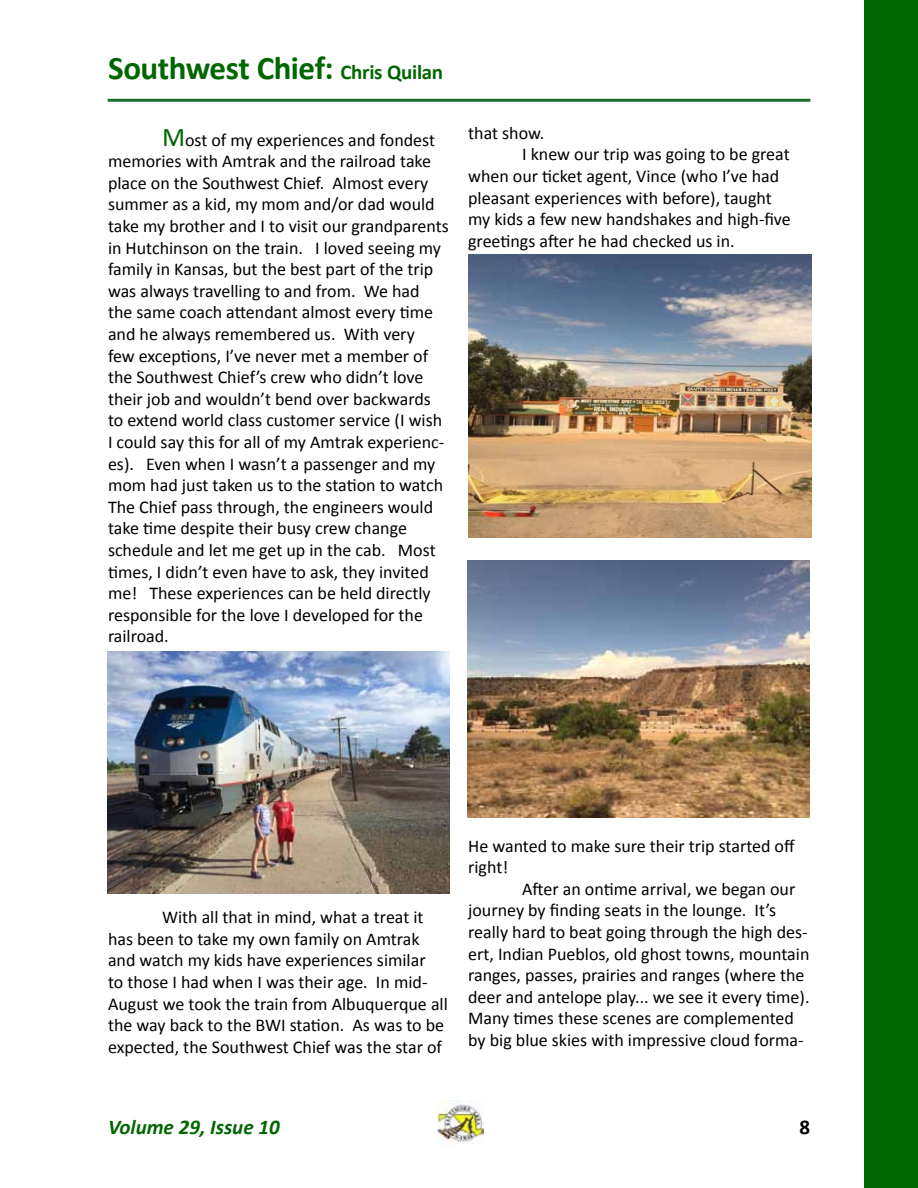
<style>
.page{position:relative;width:918px;height:1188px;background:#fff}
.page>*{position:absolute;margin:0;border:0;box-sizing:border-box;transform-origin:0 0}
.t1{font:700 33px "Calibri";letter-spacing:-.015em;color:#060}
.t2{font:italic 700 21px "Calibri";color:#060}
.t3{font:700 21px "Calibri";color:#000}
.t4{font:18px/21.6px "Calibri";color:#000}
.s1{font-size:21px}
.s2{font-size:27px;color:#060}
</style>
<div class="page">
<div style="left:864px;top:0;width:54px;height:1188px;background:#060"></div>
<img style="left:438px;top:1101px;width:45px;height:44px">
<hr style="left:108px;top:99px;width:702px;height:3px;background:#1c6e2b">
<img style="left:108px;top:651px;width:342px;height:242px">
<img style="left:468px;top:561px;width:342px;height:256px">
<img style="left:468px;top:255px;width:344px;height:282px">
<h1 class="t1" style="left:108px;top:47px;width:337px">Southwest Chief: <span class="s1">Chris Quilan</span></h1>
<p class="t4" style="left:108px;top:129px;width:342px;text-indent:54px"><span class="s2">M</span>ost of my experiences and fondest memories with Amtrak and the railroad take place on the Southwest Chief. Almost every summer as a kid, my mom and/or dad would take my brother and I to visit our grandparents in Hutchinson on the train. I loved seeing my family in Kansas, but the best part of the trip was always travelling to and from. We had<br>the same coach attendant almost every time and he always remembered us. With very<br>few exceptions, I’ve never met a member of the Southwest Chief’s crew who didn’t love their job and wouldn’t bend over backwards to extend world class customer service (I wish I could say this for all of my Amtrak experienc&shy;es). Even when I wasn’t a passenger and my mom had just taken us to the station to watch The Chief pass through, the engineers would take time despite their busy crew change schedule and let me get up in the cab. Most times, I didn’t even have to ask, they invited me! These experiences can be held directly responsible for the love I developed for the railroad.</p>
<p class="t4" style="left:468px;top:122px;width:78px">that show.</p>
<p class="t4" style="left:522px;top:144px;width:269px">I knew our trip was going to be great</p>
<p class="t4" style="left:468px;top:165px;width:313px">when our ticket agent, Vince (who I’ve had</p>
<p class="t4" style="left:468px;top:187px;width:305px">pleasant experiences with before), taught</p>
<p class="t4" style="left:468px;top:208px;width:324px">my kids a few new handshakes and high-five</p>
<p class="t4" style="left:468px;top:230px;width:268px">greetings after he had checked us in.</p>
<p class="t4" style="left:108px;top:906px;width:341px;text-indent:54px">With all that in mind, what a treat it has been to take my own family on Amtrak and watch my kids have experiences similar<br>to those I had when I was their age. In mid-August we took the train from Albuquerque all the way back to the BWI station. As was to be expected, the Southwest Chief was the star of</p>
<p class="t4" style="left:468px;top:835px;width:328px">He wanted to make sure their trip started off right!</p>
<p class="t4" style="left:468px;top:878px;width:343px;text-indent:54px">After an ontime arrival, we began our journey by finding seats in the lounge. It’s really hard to beat going through the high des&shy;ert, Indian Pueblos, old ghost towns, mountain ranges, passes, prairies and ranges (where the deer and antelope play... we see it every time).<br>Many times these scenes are complemented by big blue skies with impressive cloud forma-</p>
<p class="t2" style="left:108px;top:1114px;width:173px">Volume 29, Issue 10</p>
<p class="t3" style="left:799px;top:1114px;width:12px">8</p>
</div>
